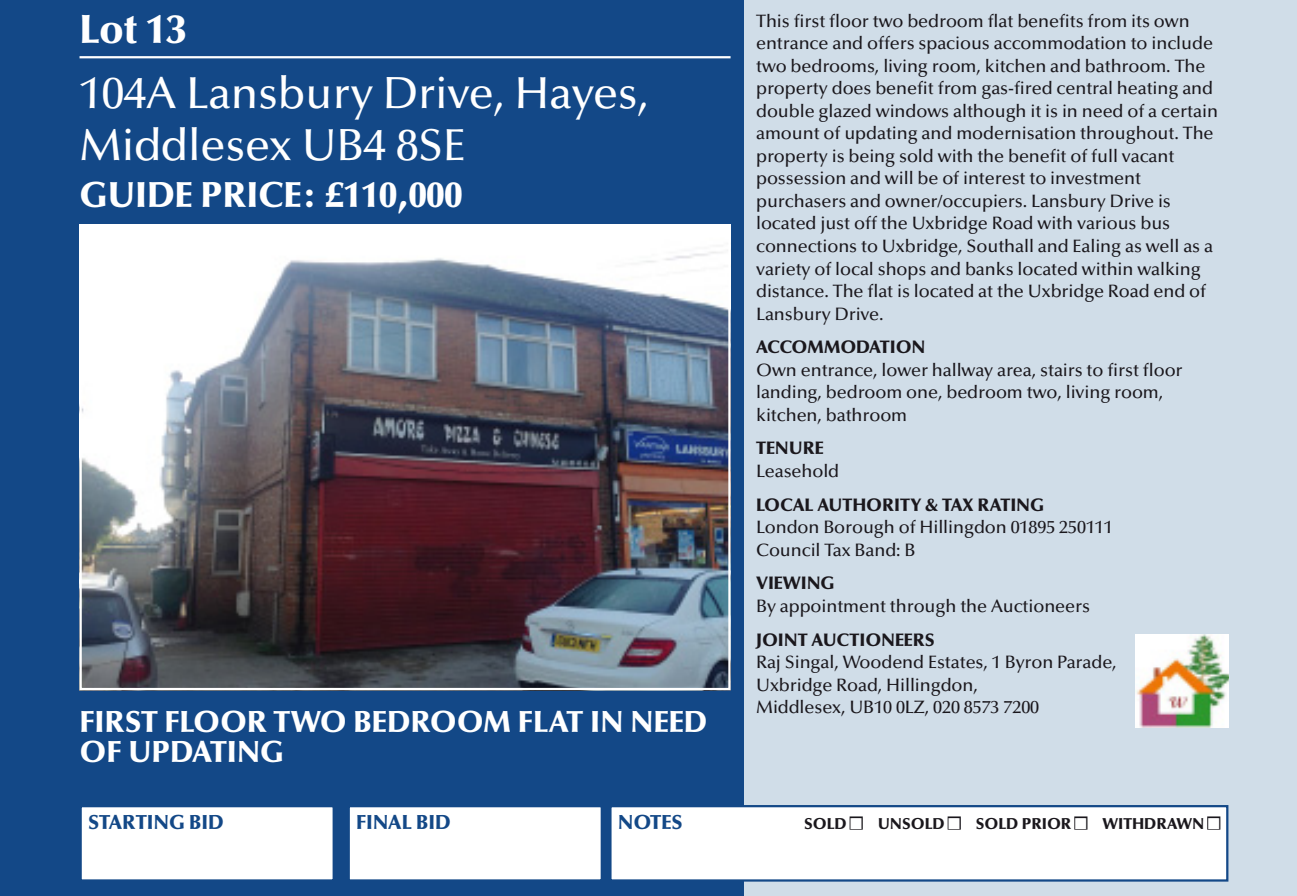
<style>
.page{position:relative;width:1297px;height:896px;background:#fff}
.page>*{position:absolute;margin:0;border:0;box-sizing:border-box;transform-origin:0 0}
.t1{font:500 45px/51.8px "Optima LT Std";letter-spacing:-.005em;color:#fff}
.t2{font:900 40.5px "Optima LT Std";color:#fff}
.t3{font:900 36px "Optima LT Std";letter-spacing:-.005em;color:#fff}
.t4{font:900 30.38px/30.4px "Optima LT Std";letter-spacing:-.005em;color:#fff}
.t5{font:900 20.25px "Optima LT Std";letter-spacing:-.005em;color:#134887}
.t6{font:500 18px/22.5px "Optima LT Std";letter-spacing:-.005em;color:#1a171c}
.t7{font:900 18px "Optima LT Std";letter-spacing:-.005em;color:#1a171c}
.t8{font:900 18px "Optima LT Std";letter-spacing:-.03em;color:#1a171c}
.t9{font:900 15.75px "Optima LT Std";letter-spacing:-.005em;color:#1a171c}
</style>
<div class="page">
<div style="left:0;top:0;width:1296px;height:895px;background:#d0dde8"></div>
<div style="left:0;top:0;width:743px;height:895px;background:#134887"></div>
<hr style="left:79px;top:56px;width:651px;height:2px;background:#fff">
<img style="left:1135px;top:634px;width:93px;height:93px">
<img style="left:82px;top:227px;width:645px;height:460px">
<div style="left:79px;top:224px;width:651px;height:466px;border:2px solid #fff"></div>
<div style="left:81px;top:806px;width:252px;height:74px;background:#fff"></div>
<div style="left:79px;top:805px;width:256px;height:76px;border:2px solid #134887"></div>
<div style="left:348px;top:806px;width:253px;height:74px;background:#fff"></div>
<div style="left:347px;top:805px;width:255px;height:76px;border:2px solid #134887"></div>
<div style="left:610px;top:806px;width:616px;height:74px;background:#fff"></div>
<div style="left:609px;top:805px;width:619px;height:76px;border:2px solid #134887"></div>
<h2 class="t2" style="left:79px;top:6px;width:108px">Lot 13</h2>
<h1 class="t1" style="left:79px;top:72px;width:571px">104A Lansbury Drive, Hayes,<br>Middlesex UB4 8SE</h1>
<h3 class="t3" style="left:79px;top:174px;width:384px">GUIDE PRICE: £110,000</h3>
<h3 class="t4" style="left:79px;top:705px;width:629px">FIRST FLOOR TWO BEDROOM FLAT IN NEED<br>OF UPDATING</h3>
<p class="t6" style="left:756px;top:11px;width:463px">This first floor two bedroom flat benefits from its own entrance and offers spacious accommodation to include two bedrooms, living room, kitchen and bathroom. The property does benefit from gas-fired central heating and double glazed windows although it is in need of a certain amount of updating and modernisation throughout. The property is being sold with the benefit of full vacant possession and will be of interest to investment purchasers and owner/occupiers. Lansbury Drive is located just off the Uxbridge Road with various bus connections to Uxbridge, Southall and Ealing as well as a variety of local shops and banks located within walking distance. The flat is located at the Uxbridge Road end of Lansbury Drive.</p>
<p class="t8" style="left:756px;top:336px;width:171px">ACCOMMODATION</p>
<p class="t6" style="left:756px;top:360px;width:428px">Own entrance, lower hallway area, stairs to first floor landing, bedroom one, bedroom two, living room, kitchen, bathroom</p>
<p class="t7" style="left:756px;top:437px;width:69px">TENURE</p>
<p class="t6" style="left:756px;top:461px;width:85px">Leasehold</p>
<p class="t7" style="left:756px;top:494px;width:289px">LOCAL AUTHORITY &amp; TAX RATING</p>
<p class="t6" style="left:756px;top:517px;width:358px">London Borough of Hillingdon 01895 250111<br>Council Tax Band: B</p>
<p class="t7" style="left:756px;top:572px;width:80px">VIEWING</p>
<p class="t6" style="left:756px;top:596px;width:335px">By appointment through the Auctioneers</p>
<p class="t7" style="left:756px;top:628px;width:180px">JOINT AUCTIONEERS</p>
<p class="t6" style="left:756px;top:652px;width:362px">Raj Singal, Woodend Estates, 1 Byron Parade,<br>Uxbridge Road, Hillingdon,<br>Middlesex, UB10 0LZ, 020 8573 7200</p>
<p class="t5" style="left:88px;top:809px;width:137px">STARTING BID</p>
<p class="t5" style="left:356px;top:809px;width:96px">FINAL BID</p>
<p class="t5" style="left:617px;top:809px;width:66px">NOTES</p>
<p class="t9" style="left:804px;top:813px;width:417px">SOLD ■ UNSOLD ■ SOLD PRIOR ■ WITHDRAWN ■</p>
</div>
